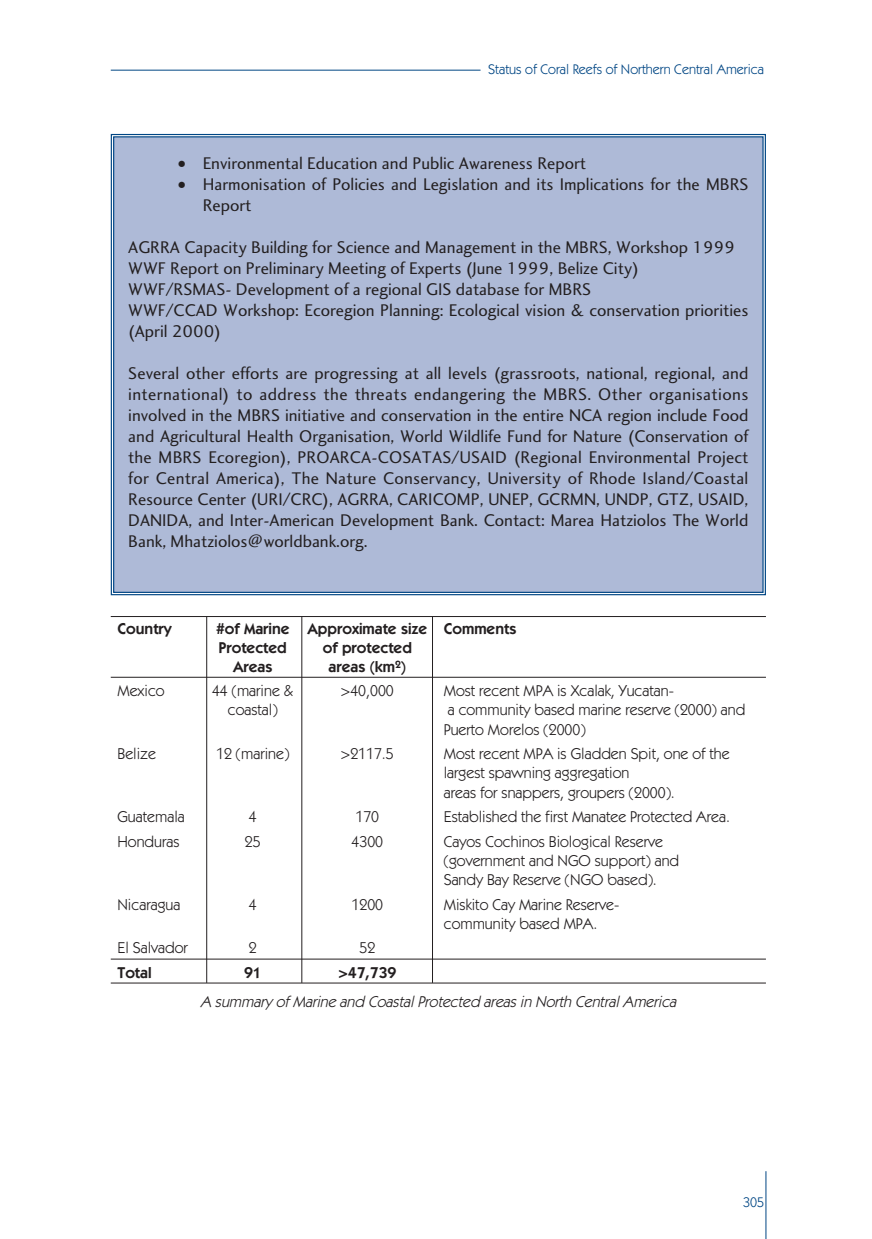
<style>
.page{position:relative;width:872px;height:1239px;background:#fff}
.page>*{position:absolute;margin:0;border:0;box-sizing:border-box;transform-origin:0 0}
.t1{font:17.5px/21px "Charlotte Sans Book Plain";color:#231f20}
.t2{font:15.75px/19.2px "Itc Kabel";color:#231f20}
.t3{font:600 15.75px/18.9px "Itc Kabel";color:#231f20}
.t4{font:italic 15.75px "Itc Kabel";color:#231f20}
.t5{font:14px "Itc Kabel";color:#004684}
</style>
<div class="page">
<hr style="left:765px;top:1171px;width:1px;height:68px;background:#004684">
<hr style="left:111px;top:70px;width:369px;height:1px;background:#004684">
<div style="left:110px;top:133px;width:656px;height:463px;background:#aebad7"></div>
<hr style="left:111px;top:616px;width:655px;height:1px;background:#231f20">
<hr style="left:111px;top:677px;width:655px;height:1px;background:#231f20">
<hr style="left:111px;top:983px;width:655px;height:1px;background:#231f20">
<hr style="left:301px;top:616px;width:1px;height:367px;background:#231f20">
<hr style="left:432px;top:616px;width:1px;height:367px;background:#231f20">
<hr style="left:206px;top:616px;width:1px;height:367px;background:#231f20">
<hr style="left:111px;top:959px;width:655px;height:1px;background:#231f20">
<p class="t5" style="left:488px;top:64px;width:277px">Status of Coral Reefs of Northern Central America</p>
<p class="t1" style="left:178px;top:155px;width:409px">• Environmental Education and Public Awareness Report</p>
<p class="t1" style="left:203px;top:176px;width:547px;text-indent:-25px">• Harmonisation of Policies and Legislation and its Implications for the MBRS<br>Report</p>
<p class="t1" style="left:128px;top:239px;width:621px">AGRRA Capacity Building for Science and Management in the MBRS, Workshop 1999<br>WWF Report on Preliminary Meeting of Experts (June 1999, Belize City)<br>WWF/RSMAS- Development of a regional GIS database for MBRS<br>WWF/CCAD Workshop: Ecoregion Planning: Ecological vision &amp; conservation priorities (April 2000)</p>
<p class="t1" style="left:128px;top:365px;width:621px;text-align:justify">Several other efforts are progressing at all levels (grassroots, national, regional, and international) to address the threats endangering the MBRS. Other organisations involved in the MBRS initiative and conservation in the entire NCA region include Food and Agricultural Health Organisation, World Wildlife Fund for Nature (Conservation of the MBRS Ecoregion), PROARCA-COSATAS/USAID (Regional Environmental Project for Central America), The Nature Conservancy, University of Rhode Island/Coastal Resource Center (URI/CRC), AGRRA, CARICOMP, UNEP, GCRMN, UNDP, GTZ, USAID, DANIDA, and Inter-American Development Bank. Contact: Marea Hatziolos The World Bank, Mhatziolos@worldbank.org.</p>
<p class="t3" style="left:117px;top:620px;width:56px">Country</p>
<p class="t3" style="left:216px;top:620px;width:302px">#of Marine Approximate size Comments<br>Protected</p>
<p class="t3" style="left:323px;top:639px;width:91px">of protected</p>
<p class="t3" style="left:233px;top:658px;width:41px">Areas</p>
<p class="t3" style="left:328px;top:658px;width:79px">areas (km<sup>2</sup>)</p>
<p class="t2" style="left:117px;top:682px;width:49px">Mexico</p>
<p class="t2" style="left:212px;top:682px;width:83px">44 (marine &amp;</p>
<p class="t2" style="left:341px;top:682px;width:54px">&gt;40,000</p>
<p class="t2" style="left:444px;top:682px;width:232px">Most recent MPA is Xcalak, Yucatan-</p>
<p class="t2" style="left:228px;top:701px;width:51px">coastal)</p>
<p class="t2" style="left:444px;top:701px;width:303px">a community based marine reserve (2000) and<br>Puerto Morelos (2000)</p>
<p class="t2" style="left:117px;top:745px;width:40px">Belize</p>
<p class="t2" style="left:216px;top:745px;width:75px">12 (marine)</p>
<p class="t2" style="left:341px;top:745px;width:54px">&gt;2117.5</p>
<p class="t2" style="left:444px;top:745px;width:287px">Most recent MPA is Gladden Spit, one of the largest spawning aggregation<br>areas for snappers, groupers (2000).</p>
<p class="t2" style="left:117px;top:808px;width:69px">Guatemala</p>
<p class="t2" style="left:249px;top:808px;width:9px">4</p>
<p class="t2" style="left:355px;top:808px;width:25px">170</p>
<p class="t2" style="left:444px;top:808px;width:288px">Established the first Manatee Protected Area.</p>
<p class="t2" style="left:117px;top:833px;width:64px">Honduras</p>
<p class="t2" style="left:245px;top:833px;width:17px">25</p>
<p class="t2" style="left:351px;top:833px;width:33px">4300</p>
<p class="t2" style="left:444px;top:833px;width:237px">Cayos Cochinos Biological Reserve (government and NGO support) and<br>Sandy Bay Reserve (NGO based).</p>
<p class="t2" style="left:117px;top:896px;width:64px">Nicaragua</p>
<p class="t2" style="left:249px;top:896px;width:9px">4</p>
<p class="t2" style="left:351px;top:896px;width:33px">1200</p>
<p class="t2" style="left:444px;top:896px;width:177px">Miskito Cay Marine Reserve&shy;community based MPA.</p>
<p class="t2" style="left:117px;top:939px;width:72px">El Salvador</p>
<p class="t2" style="left:249px;top:939px;width:9px">2</p>
<p class="t2" style="left:359px;top:939px;width:17px">52</p>
<p class="t3" style="left:117px;top:964px;width:36px">Total</p>
<p class="t3" style="left:244px;top:964px;width:19px">91</p>
<p class="t3" style="left:338px;top:964px;width:59px">&gt;47,739</p>
<p class="t4" style="left:200px;top:996px;width:480px">A summary of Marine and CoastalProtected areas in North CentralAmerica</p>
<p class="t5" style="left:743px;top:1197px;width:22px">305</p>
</div>
